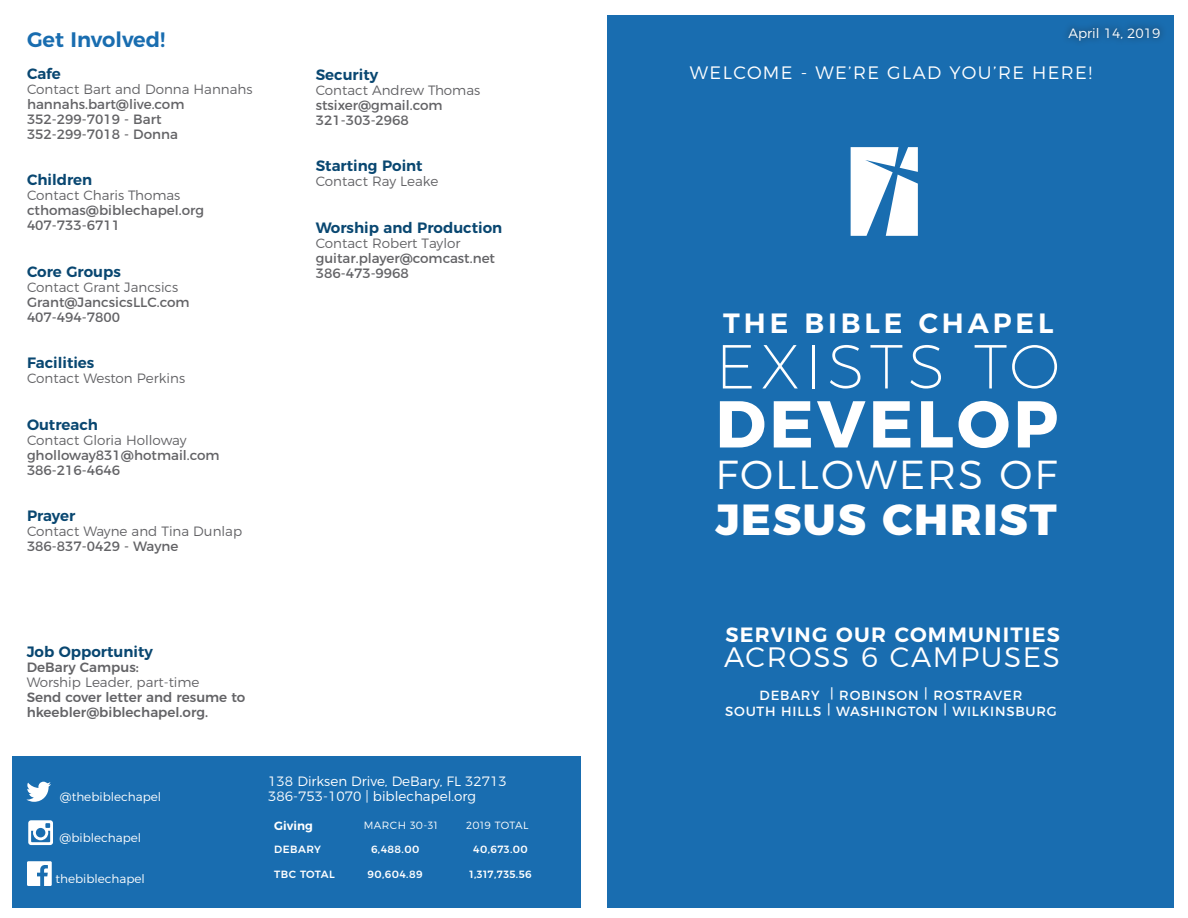
<style>
.page{position:relative;width:1188px;height:918px;background:#fff}
.page>*{position:absolute;margin:0;border:0;box-sizing:border-box;transform-origin:0 0}
.Sub-Heading{font:700 66px "Montserrat";letter-spacing:.05em;color:#fff}
.Sub-Heading-2{font:200 62.1px "Montserrat";letter-spacing:.08em;color:#fff}
.Sub-Heading-3{font:800 43.5px "Montserrat";letter-spacing:.04em;color:#fff}
.Sub-Heading-4{font:300 40.5px "Montserrat";letter-spacing:.05em;color:#fff}
.t1{font:300 28.05px "Montserrat";letter-spacing:.06em;color:#fff}
.Sub-Heading-5{font:600 27.9px "Montserrat";letter-spacing:.14em;color:#fff}
.Heading{font:600 21px "Montserrat";color:#196db0}
.t2{font:600 20.7px "Montserrat";letter-spacing:.06em;color:#fff}
.Details_Last{font:300 18px "Montserrat";letter-spacing:.075em;color:#fff}
.Sub-Heading-6{font:600 15px "Montserrat";color:#094771}
.Details{font:600 15px "Montserrat";color:#094771}
.Details-2{font:300 13.5px "Montserrat";color:#636366}
.Details-3{font:13.5px "Montserrat";color:#636366}
.Details_Last-2{font:13.5px "Montserrat";color:#636366}
.Details-4{font:300 13.5px "Montserrat";color:#fff}
.Details_Last-3{font:500 13.5px/15px "Montserrat";color:#636366}
.Details_Last-4{font:300 13.5px "Montserrat";color:#636366}
.Details-5{font:500 13.5px "Montserrat";color:#636366}
.t3{font:13.35px "Montserrat";letter-spacing:.06em;color:#fff}
.Details-6{font:300 12px "Montserrat";color:#fff}
.Sub-Heading-7{font:600 12px "Montserrat";color:#fff}
.Finacial_Table{font:500 10.5px "Montserrat";letter-spacing:.04em;color:#fff}
.Finacial_Table-2{font:300 10.5px "Montserrat";letter-spacing:.04em;color:#fff}
</style>
<div class="page">
<div style="left:608px;top:15px;width:566px;height:892px;background:#196db0"></div>
<svg style="left:851px;top:147px;width:67px;height:89px"></svg>
<div style="left:12px;top:756px;width:568px;height:151px;background:#196db0"></div>
<svg style="left:27px;top:861px;width:25px;height:25px"></svg>
<svg style="left:28px;top:820px;width:25px;height:25px"></svg>
<svg style="left:26px;top:782px;width:25px;height:20px"></svg>
<div style="left:1061px;top:20px;width:107px;height:28px;background:#231f20;opacity:.3"></div>
<p class="Heading" style="left:27px;top:23px;width:140px">Get Involved!</p>
<p class="Sub-Heading-6" style="left:27px;top:61px;width:35px">Cafe</p>
<p class="Details-2" style="left:27px;top:78px;width:227px">Contact Bart and Donna Hannahs</p>
<p class="Details-3" style="left:27px;top:93px;width:159px">hannahs.bart@live.com</p>
<p class="Details-3" style="left:27px;top:108px;width:136px">352-299-7019 - Bart</p>
<p class="Details_Last-2" style="left:27px;top:123px;width:153px">352-299-7018 - Donna</p>
<p class="Sub-Heading-6" style="left:27px;top:168px;width:67px">Children</p>
<p class="Details-2" style="left:27px;top:185px;width:155px">Contact Charis Thomas</p>
<p class="Details-3" style="left:27px;top:200px;width:179px">cthomas@biblechapel.org</p>
<p class="Details_Last-2" style="left:27px;top:215px;width:95px">407-733-6711</p>
<p class="Sub-Heading-6" style="left:27px;top:259px;width:95px">Core Groups</p>
<p class="Details-2" style="left:27px;top:276px;width:153px">Contact Grant Jancsics</p>
<p class="Details-3" style="left:27px;top:291px;width:164px">Grant@JancsicsLLC.com</p>
<p class="Details_Last-2" style="left:27px;top:306px;width:95px">407-494-7800</p>
<p class="Sub-Heading-6" style="left:27px;top:351px;width:69px">Facilities</p>
<p class="Details_Last-4" style="left:27px;top:368px;width:160px">Contact Weston Perkins</p>
<p class="Sub-Heading-6" style="left:27px;top:412px;width:73px">Outreach</p>
<p class="Details-2" style="left:27px;top:429px;width:161px">Contact Gloria Holloway</p>
<p class="Details-3" style="left:27px;top:444px;width:194px">gholloway831@hotmail.com</p>
<p class="Details_Last-2" style="left:27px;top:459px;width:95px">386-216-4646</p>
<p class="Sub-Heading-6" style="left:27px;top:504px;width:50px">Prayer</p>
<p class="Details-2" style="left:27px;top:521px;width:217px">Contact Wayne and Tina Dunlap</p>
<p class="Details_Last-2" style="left:27px;top:536px;width:153px">386-837-0429 - Wayne</p>
<p class="Sub-Heading-6" style="left:316px;top:62px;width:64px">Security</p>
<p class="Details-2" style="left:316px;top:79px;width:166px">Contact Andrew Thomas</p>
<p class="Details-3" style="left:316px;top:94px;width:128px">stsixer@gmail.com</p>
<p class="Details_Last-2" style="left:316px;top:109px;width:95px">321-303-2968</p>
<p class="Sub-Heading-6" style="left:316px;top:154px;width:108px">Starting Point</p>
<p class="Details_Last-4" style="left:316px;top:171px;width:124px">Contact Ray Leake</p>
<p class="Sub-Heading-6" style="left:316px;top:215px;width:188px">Worship and Production</p>
<p class="Details-2" style="left:316px;top:232px;width:146px">Contact Robert Taylor</p>
<p class="Details-3" style="left:316px;top:247px;width:181px">guitar.player@comcast.net</p>
<p class="Details_Last-2" style="left:316px;top:262px;width:95px">386-473-9968</p>
<p class="Details" style="left:27px;top:640px;width:128px">Job Opportunity</p>
<p class="Details-5" style="left:27px;top:656px;width:114px">DeBary Campus:</p>
<p class="Details-2" style="left:27px;top:672px;width:174px">Worship Leader, part-time</p>
<p class="Details_Last-3" style="left:27px;top:689px;width:220px">Send cover letter and resume to hkeebler@biblechapel.org.</p>
<p class="Details-6" style="left:60px;top:788px;width:103px">@thebiblechapel</p>
<p class="Details-6" style="left:60px;top:829px;width:83px">@biblechapel</p>
<p class="Details-6" style="left:55px;top:870px;width:91px">thebiblechapel</p>
<p class="Details-4" style="left:268px;top:771px;width:240px">138 Dirksen Drive, DeBary, FL 32713</p>
<p class="Details-4" style="left:268px;top:786px;width:209px">386-753-1070 | biblechapel.org</p>
<p class="Sub-Heading-7" style="left:274px;top:816px;width:40px">Giving</p>
<p class="Finacial_Table-2" style="left:364px;top:817px;width:75px">MARCH 30-31</p>
<p class="Finacial_Table-2" style="left:466px;top:817px;width:64px">2019 TOTAL</p>
<p class="Finacial_Table" style="left:274px;top:841px;width:48px">DEBARY</p>
<p class="Finacial_Table" style="left:371px;top:841px;width:50px">6,488.00</p>
<p class="Finacial_Table" style="left:473px;top:841px;width:56px">40,673.00</p>
<p class="Finacial_Table" style="left:274px;top:865px;width:62px">TBC TOTAL</p>
<p class="Finacial_Table" style="left:367px;top:865px;width:57px">90,604.89</p>
<p class="Finacial_Table" style="left:470px;top:865px;width:64px">1,317,735.56</p>
<p class="Details-4" style="left:1068px;top:22px;width:93px">April 14, 2019</p>
<p class="Details_Last" style="left:690px;top:58px;width:404px">WELCOME - WE’RE GLAD YOU’RE HERE!</p>
<p class="Sub-Heading-5" style="left:723px;top:300px;width:332px">THE BIBLE CHAPEL</p>
<p class="Sub-Heading-2" style="left:715px;top:319px;width:346px">EXISTS TO</p>
<p class="Sub-Heading" style="left:715px;top:370px;width:344px">DEVELOP</p>
<p class="Sub-Heading-4" style="left:715px;top:443px;width:343px">FOLLOWERS OF</p>
<p class="Sub-Heading-3" style="left:715px;top:483px;width:343px">JESUS CHRIST</p>
<p class="t2" style="left:725px;top:618px;width:336px">SERVING OUR COMMUNITIES</p>
<p class="t1" style="left:724px;top:635px;width:337px">ACROSS 6 CAMPUSES</p>
<p class="t3" style="left:760px;top:684px;width:264px">DEBARY | ROBINSON | ROSTRAVER</p>
<p class="t3" style="left:725px;top:701px;width:333px">SOUTH HILLS | WASHINGTON | WILKINSBURG</p>
</div>
